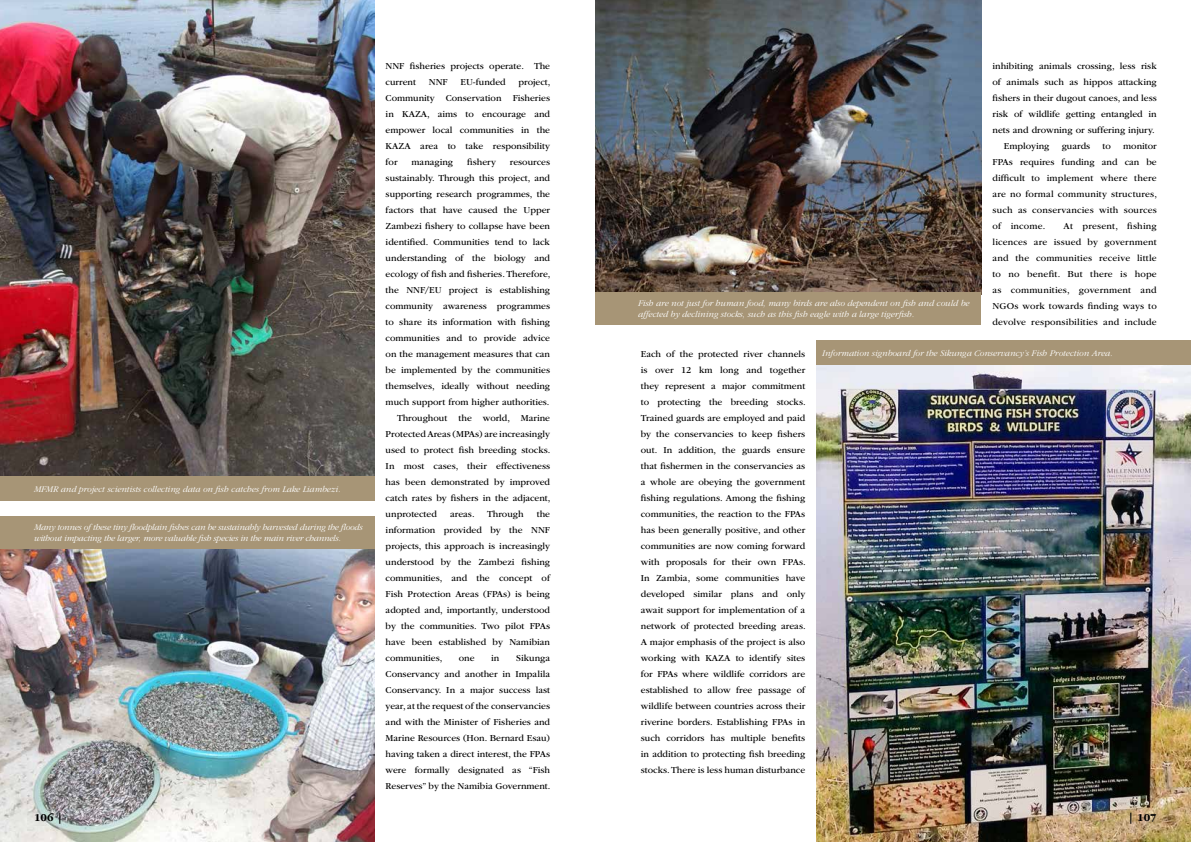
<style>
.page{position:relative;width:1191px;height:842px;background:#fff}
.page>*{position:absolute;margin:0;border:0;box-sizing:border-box;transform-origin:0 0}
.t1{font:700 11px "ITC Garamond Std";color:#000}
.t2{font:9.5px/16px "ITC Garamond Std";color:#000;text-align:justify}
.t3{font:italic 300 9px/10.8px "ITC Garamond Std";color:#fff}
.t4{font:italic 300 9px/10.8px "ITC Garamond Std";letter-spacing:-.02em;color:#fff}
</style>
<div class="page">
<img style="left:816px;top:365px;width:375px;height:477px">
<img style="left:595px;top:0;width:386px;height:293px">
<div style="left:595px;top:293px;width:386px;height:32px;background:#a79576"></div>
<div style="left:816px;top:341px;width:375px;height:24px;background:#a79576"></div>
<img style="left:0;top:549px;width:374px;height:293px">
<div style="left:0;top:517px;width:374px;height:32px;background:#a79576"></div>
<img style="left:0;top:0;width:374px;height:476px">
<div style="left:0;top:476px;width:374px;height:25px;background:#a79576"></div>
<p class="t3" style="left:34px;top:483px;width:308px">MFMR and project scientists collecting data on fish catches from Lake Liambezi.</p>
<p class="t4" style="left:34px;top:522px;width:330px">Many tonnes of these tiny floodplain fishes can be sustainably harvested during the floods without impacting the larger, more valuable fish species in the main river channels.</p>
<p class="t1" style="left:34px;top:811px;width:30px">106 |</p>
<p class="t2" style="left:386px;top:58px;width:166px">NNF fisheries projects operate. The current</p>
<p class="t2" style="left:429px;top:74px;width:20px">NNF</p>
<p class="t2" style="left:460px;top:74px;width:47px">EU-funded</p>
<p class="t2" style="left:386px;top:74px;width:166px;text-indent:133px">project, Community Conservation Fisheries in KAZA, aims to encourage and empower local communities in the KAZA area to take responsibility for</p>
<p class="t2" style="left:411px;top:154px;width:43px">managing</p>
<p class="t2" style="left:467px;top:154px;width:30px">fishery</p>
<p class="t2" style="left:510px;top:154px;width:42px">resources</p>
<p class="t2" style="left:386px;top:170px;width:166px">sustainably. Through this project, and</p>
<p class="t2" style="left:386px;top:186px;width:166px">supporting research programmes, the</p>
<p class="t2" style="left:386px;top:202px;width:166px">factors that have caused the Upper</p>
<p class="t2" style="left:386px;top:218px;width:166px">Zambezi fishery to collapse have been</p>
<p class="t2" style="left:386px;top:234px;width:166px">identified. Communities tend to lack</p>
<p class="t2" style="left:386px;top:250px;width:166px">understanding of the biology and</p>
<p class="t2" style="left:386px;top:266px;width:166px">ecology of fish and fisheries. Therefore,</p>
<p class="t2" style="left:386px;top:282px;width:166px">the NNF/EU project is establishing</p>
<p class="t2" style="left:386px;top:298px;width:166px">community awareness programmes</p>
<p class="t2" style="left:386px;top:314px;width:166px">to share its information with fishing</p>
<p class="t2" style="left:386px;top:330px;width:166px">communities and to provide advice</p>
<p class="t2" style="left:386px;top:346px;width:166px">on the management measures that can</p>
<p class="t2" style="left:386px;top:362px;width:166px">be implemented by the communities</p>
<p class="t2" style="left:386px;top:378px;width:166px">themselves, ideally without needing</p>
<p class="t2" style="left:386px;top:394px;width:165px">much support from higher authorities.</p>
<p class="t2" style="left:397px;top:410px;width:155px">Throughout the world, Marine</p>
<p class="t2" style="left:386px;top:426px;width:166px">Protected Areas (MPAs) are increasingly</p>
<p class="t2" style="left:386px;top:442px;width:166px">used to protect fish breeding stocks.</p>
<p class="t2" style="left:386px;top:458px;width:166px">In most cases, their effectiveness</p>
<p class="t2" style="left:386px;top:474px;width:166px">has been demonstrated by improved</p>
<p class="t2" style="left:386px;top:490px;width:166px">catch rates by fishers in the adjacent,</p>
<p class="t2" style="left:386px;top:506px;width:53px">unprotected</p>
<p class="t2" style="left:450px;top:506px;width:26px">areas.</p>
<p class="t2" style="left:487px;top:506px;width:38px">Through</p>
<p class="t2" style="left:386px;top:506px;width:166px;text-indent:151px">the information provided by the NNF projects, this approach is increasingly understood by the Zambezi fishing communities, and the concept of Fish Protection Areas (FPAs) is being adopted and, importantly, understood by the communities. Two pilot FPAs have been established by Namibian communities,</p>
<p class="t2" style="left:386px;top:650px;width:166px;text-indent:130px">Sikunga Conservancy and another in Impalila Conservancy. In a major success last year, at the request of the conservancies and with the Minister of Fisheries and Marine Resources (Hon. Bernard Esau) having taken a direct interest, the FPAs were formally designated as “Fish Reserves” by the Namibia Government.</p>
<p class="t2" style="left:459px;top:650px;width:17px">one</p>
<p class="t2" style="left:491px;top:650px;width:10px">in</p>
<p class="t2" style="left:992px;top:58px;width:166px">inhibiting animals crossing, less risk</p>
<p class="t2" style="left:992px;top:74px;width:166px">of animals such as hippos attacking</p>
<p class="t2" style="left:992px;top:90px;width:166px">fishers in their dugout canoes, and less</p>
<p class="t2" style="left:992px;top:106px;width:166px">risk of wildlife getting entangled in</p>
<p class="t2" style="left:992px;top:122px;width:164px">nets and drowning or suffering injury.</p>
<p class="t2" style="left:1003px;top:138px;width:47px">Employing</p>
<p class="t2" style="left:1061px;top:138px;width:30px">guards</p>
<p class="t2" style="left:1102px;top:138px;width:10px">to</p>
<p class="t2" style="left:992px;top:138px;width:166px;text-indent:131px">monitor FPAs requires funding and can be difficult to implement where there are no formal community structures, such as conservancies with sources of income.</p>
<p class="t2" style="left:992px;top:218px;width:166px;text-indent:71px">At present, fishing licences are issued by government and the communities receive little to no benefit. But there is hope as communities, government and NGOs work towards finding ways to devolve responsibilities and include</p>
<p class="t3" style="left:638px;top:298px;width:333px">Fish are not just for human food, many birds are also dependent on fish and could be affected by declining stocks, such as this fish eagle with a large tigerfish.</p>
<p class="t3" style="left:822px;top:348px;width:292px">Information signboard for the Sikunga Conservancy’s Fish Protection Area.</p>
<p class="t2" style="left:641px;top:346px;width:166px">Each of the protected river channels is over 12 km long and together they represent a major commitment to protecting the breeding stocks.<br>Trained guards are employed and paid by the conservancies to keep fishers out. In addition, the guards ensure that fishermen in the conservancies as a whole are obeying the government fishing regulations. Among the fishing communities, the reaction to the FPAs has been generally positive, and other communities are now coming forward with proposals for their own FPAs.<br>In Zambia, some communities have developed similar plans and only await support for implementation of a network of protected breeding areas.<br>A major emphasis of the project is also working with KAZA to identify sites for FPAs where wildlife corridors are established to allow free passage of wildlife between countries across their riverine borders. Establishing FPAs in such corridors has multiple benefits in addition to protecting fish breeding stocks. There is less human disturbance</p>
<p class="t1" style="left:1128px;top:811px;width:30px">| 107</p>
</div>
